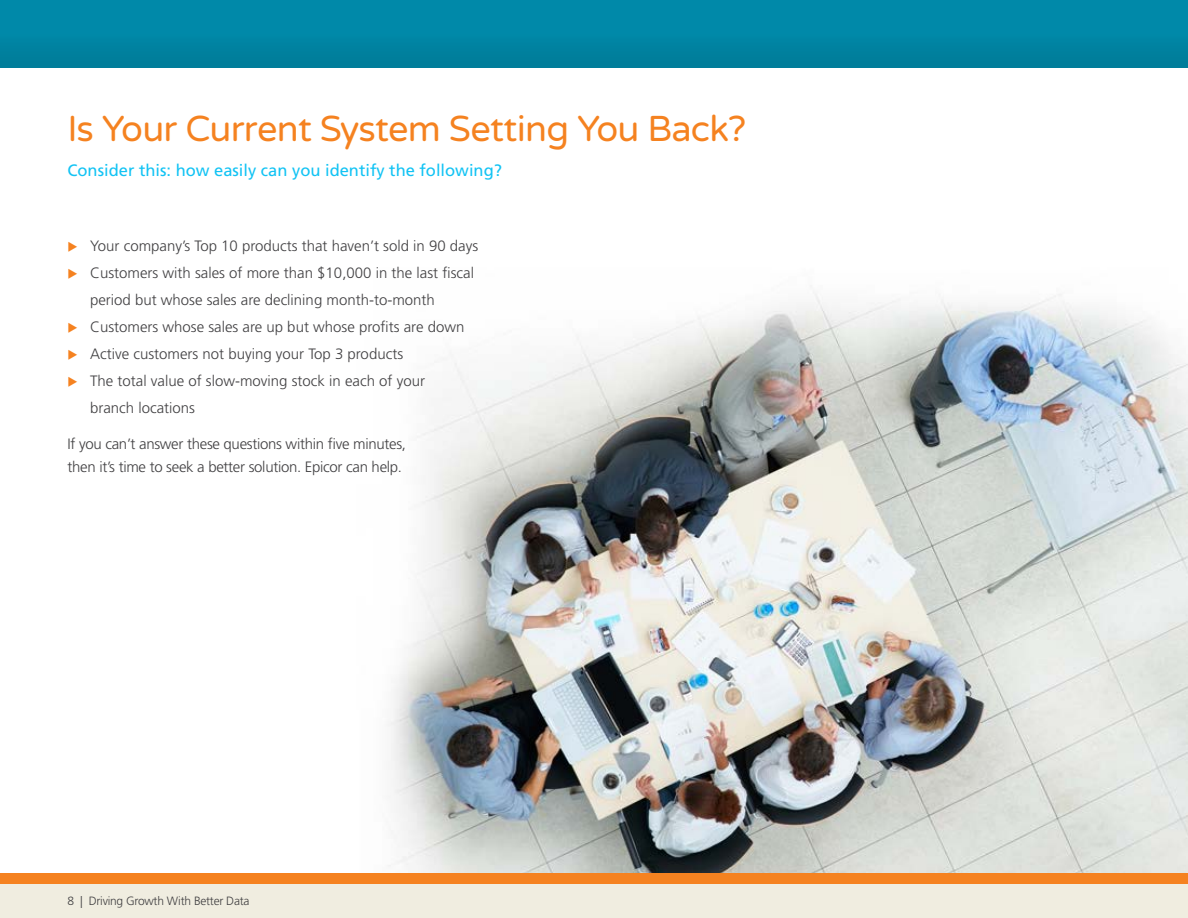
<style>
.page{position:relative;width:1188px;height:918px;background:#fff}
.page>*{position:absolute;margin:0;border:0;box-sizing:border-box;transform-origin:0 0}
.Headline_24_25{font:36px "Varela Round";letter-spacing:-.02em;color:#f58220}
.Intro_11_17{font:16.5px "Frutiger LT Std";color:#12c3f4}
.Text_10_15{font:300 15px/27px "Frutiger LT Std";color:#414042}
.Text_10_15-2{font:300 15px/22.5px "Frutiger LT Std";letter-spacing:-.02em;color:#414042}
.t1{font:300 12px "Frutiger LT Std";letter-spacing:-.02em;color:#414042}
</style>
<div class="page">
<div style="left:0;top:884px;width:1188px;height:34px;background:#f0ede0"></div>
<img style="left:272px;top:292px;width:916px;height:582px">
<div style="left:0;top:874px;width:1188px;height:10px;background:#f58220"></div>
<img style="left:0;top:0;width:1188px;height:68px">
<p class="Headline_24_25" style="left:68px;top:108px;width:680px">Is Your Current System Setting You Back?</p>
<p class="Intro_11_17" style="left:68px;top:160px;width:436px">Consider this: how easily can you identify the following?</p>
<p class="Text_10_15" style="left:90px;top:233px;width:390px">Your company’s Top 10 products that haven’t sold in 90 days</p>
<p class="Text_10_15" style="left:90px;top:260px;width:385px">Customers with sales of more than $10,000 in the last fiscal period but whose sales are declining month-to-month</p>
<p class="Text_10_15" style="left:90px;top:314px;width:376px">Customers whose sales are up but whose profits are down</p>
<p class="Text_10_15" style="left:90px;top:341px;width:315px">Active customers not buying your Top 3 products</p>
<p class="Text_10_15" style="left:90px;top:368px;width:337px">The total value of slow-moving stock in each of your branch locations</p>
<p class="Text_10_15-2" style="left:68px;top:433px;width:340px">If you can’t answer these questions within five minutes, then it’s time to seek a better solution. Epicor can help.</p>
<p class="t1" style="left:68px;top:894px;width:184px">8 | Driving Growth With Better Data</p>
</div>
